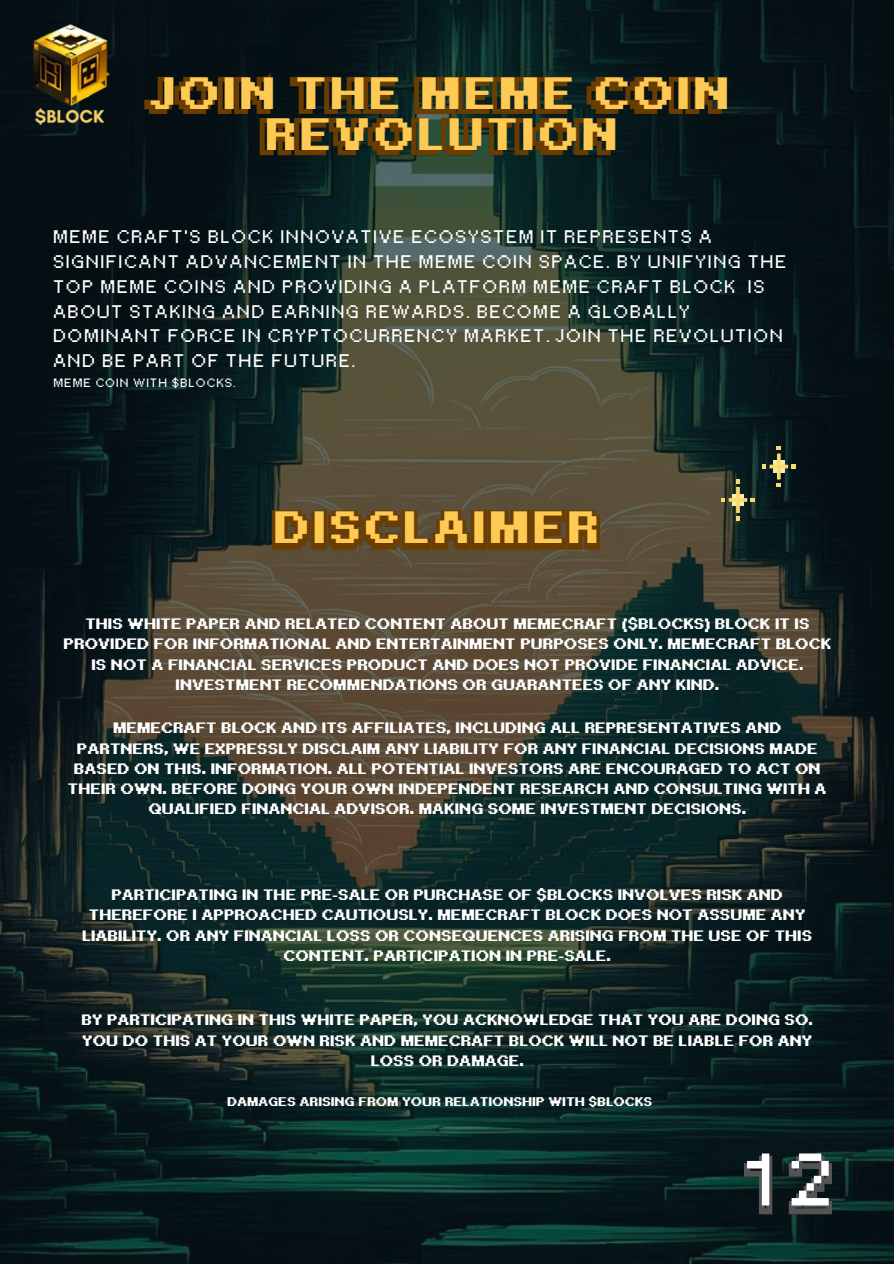
<style>
.page{position:relative;width:894px;height:1264px;background:#fff}
.page>*{position:absolute;margin:0;border:0;box-sizing:border-box;transform-origin:0 0}
.t1{font:74.25px "SCR N Sev Reg";color:#fff}
.t2{font:45px/40.5px "SCR N Sev Bd Reg";letter-spacing:.07em;color:#ffca53;text-align:center}
.t3{font:18.15px/24.8px "SCR N Sev Reg";color:#fff}
.t4{font:15px/20.2px "SCR N Sev Bd Reg";color:#fff;text-align:center}
.t5{font:12.45px "SCR N Sev Bd Reg";color:#fff}
.t6{font:12px "SCR N Sev Reg";color:#fff}
</style>
<div class="page">
<img style="left:0;top:0;width:893px;height:1263px">
<img style="left:272px;top:511px;width:327px;height:38px">
<img style="left:135px;top:70px;width:595px;height:92px">
<img style="left:743px;top:1155px;width:88px;height:59px">
<svg style="left:761px;top:446px;width:34px;height:41px"></svg>
<svg style="left:721px;top:479px;width:33px;height:41px"></svg>
<img style="left:0;top:19px;width:154px;height:124px">
<p class="t2" style="left:155px;top:73px;width:577px">JOIN THE MEME COIN<br>REVOLUTION</p>
<h3 class="t3" style="left:54px;top:224px;width:736px">MEME CRAFT’S BLOCK INNOVATIVE ECOSYSTEM IT REPRESENTS A SIGNIFICANT ADVANCEMENT IN THE MEME COIN SPACE. BY UNIFYING THE TOP MEME COINS AND PROVIDING A PLATFORM MEME CRAFT BLOCK IS ABOUT STAKING AND EARNING REWARDS. BECOME A GLOBALLY DOMINANT FORCE IN CRYPTOCURRENCY MARKET. JOIN THE REVOLUTION AND BE PART OF THE FUTURE.</h3>
<h3 class="t6" style="left:54px;top:376px;width:185px">MEME COIN WITH $BLOCKS.</h3>
<h1 class="t2" style="left:275px;top:507px;width:327px">DISCLAIMER</h1>
<h3 class="t4" style="left:64px;top:613px;width:769px">THIS WHITE PAPER AND RELATED CONTENT ABOUT MEMECRAFT ($BLOCKS) BLOCK IT IS PROVIDED FOR INFORMATIONAL AND ENTERTAINMENT PURPOSES ONLY. MEMECRAFT BLOCK IS NOT A FINANCIAL SERVICES PRODUCT AND DOES NOT PROVIDE FINANCIAL ADVICE.<br>INVESTMENT RECOMMENDATIONS OR GUARANTEES OF ANY KIND.</h3>
<h3 class="t4" style="left:69px;top:718px;width:760px">MEMECRAFT BLOCK AND ITS AFFILIATES, INCLUDING ALL REPRESENTATIVES AND PARTNERS, WE EXPRESSLY DISCLAIM ANY LIABILITY FOR ANY FINANCIAL DECISIONS MADE BASED ON THIS. INFORMATION. ALL POTENTIAL INVESTORS ARE ENCOURAGED TO ACT ON THEIR OWN. BEFORE DOING YOUR OWN INDEPENDENT RESEARCH AND CONSULTING WITH A QUALIFIED FINANCIAL ADVISOR. MAKING SOME INVESTMENT DECISIONS.</h3>
<h3 class="t4" style="left:83px;top:884px;width:731px">PARTICIPATING IN THE PRE-SALE OR PURCHASE OF $BLOCKS INVOLVES RISK AND THEREFORE I APPROACHED CAUTIOUSLY. MEMECRAFT BLOCK DOES NOT ASSUME ANY LIABILITY. OR ANY FINANCIAL LOSS OR CONSEQUENCES ARISING FROM THE USE OF THIS CONTENT. PARTICIPATION IN PRE-SALE.</h3>
<p class="t4" style="left:82px;top:1009px;width:733px">BY PARTICIPATING IN THIS WHITE PAPER, YOU ACKNOWLEDGE THAT YOU ARE DOING SO.<br>YOU DO THIS AT YOUR OWN RISK AND MEMECRAFT BLOCK WILL NOT BE LIABLE FOR ANY<br>LOSS OR DAMAGE.</p>
<p class="t5" style="left:228px;top:1094px;width:426px">DAMAGES ARISING FROM YOUR RELATIONSHIP WITH $BLOCKS</p>
<h2 class="t1" style="left:746px;top:1134px;width:98px">12</h2>
</div>
